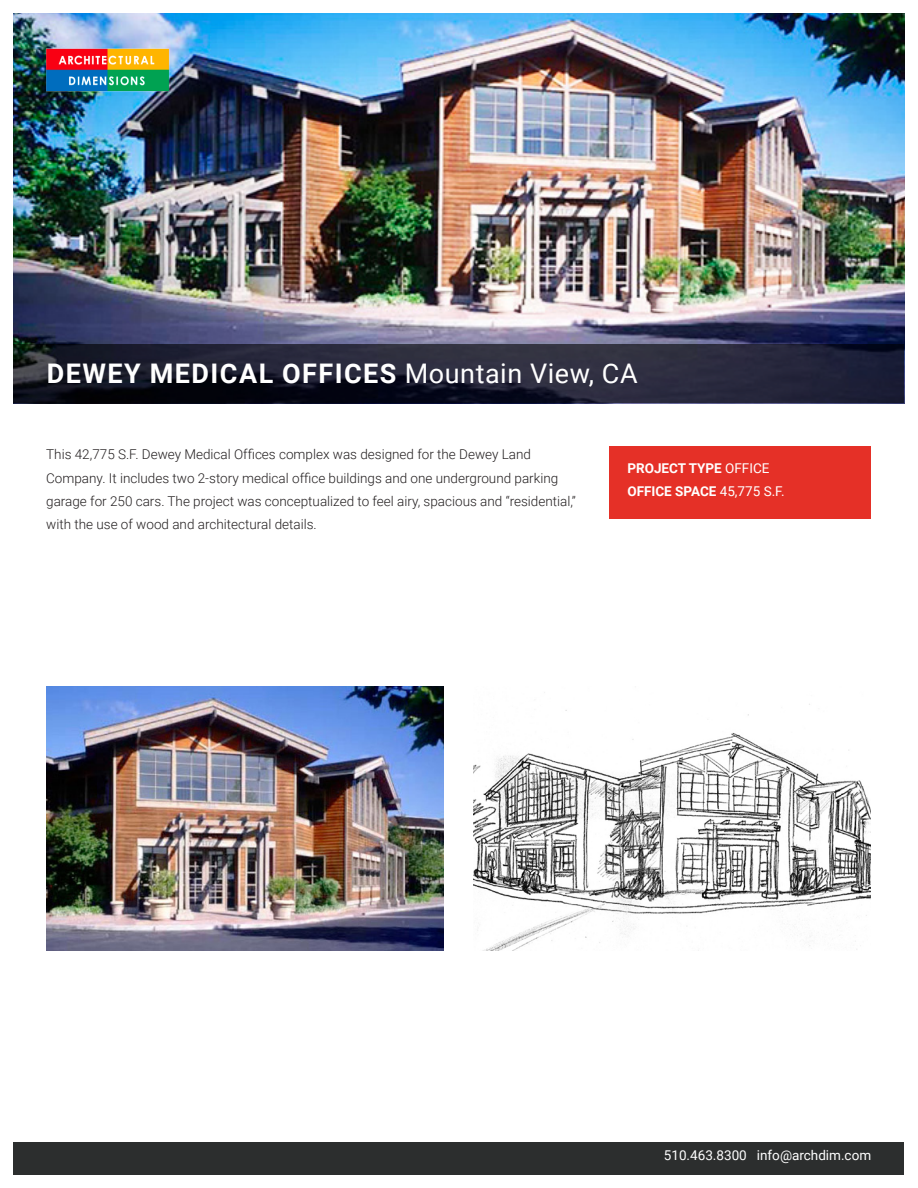
<style>
.page{position:relative;width:918px;height:1188px;background:#fff}
.page>*{position:absolute;margin:0;border:0;box-sizing:border-box;transform-origin:0 0}
.t1{font:700 27px "Roboto";letter-spacing:.055em;color:#fff}
.t2{font:300 13.5px/23.2px "Roboto";color:#231f20}
.t3{font:700 13.5px "Roboto";color:#fff}
.t4{font:13.5px "Roboto";color:#fff}
.s1{font-weight:400}
</style>
<div class="page">
<img style="left:14px;top:14px;width:890px;height:331px">
<svg style="left:14px;top:345px;width:890px;height:58px;background:#1f2031"></svg>
<div style="left:609px;top:446px;width:262px;height:72px;background:#e53027"></div>
<div style="left:14px;top:1142px;width:890px;height:32px;background:#2c2e2e"></div>
<img style="left:45px;top:47px;width:126px;height:46px">
<img style="left:46px;top:686px;width:398px;height:264px">
<img style="left:473px;top:692px;width:398px;height:258px">
<p class="t1" style="left:47px;top:354px;width:593px">DEWEY MEDICAL OFFICES <span class="s1">Mountain View, CA</span></p>
<p class="t2" style="left:46px;top:443px;width:531px">This 42,775 S.F. Dewey Medical Offices complex was designed for the Dewey Land Company. It includes two 2-story medical office buildings and one underground parking garage for 250 cars. The project was conceptualized to feel airy, spacious and “residential,” with the use of wood and architectural details.</p>
<p class="t3" style="left:627px;top:458px;width:144px">PROJECT TYPE <span class="s1">OFFICE</span></p>
<p class="t3" style="left:627px;top:482px;width:159px">OFFICE SPACE <span class="s1">45,775 S.F.</span></p>
<p class="t4" style="left:664px;top:1146px;width:209px">510.463.8300 info@archdim.com</p>
</div>
